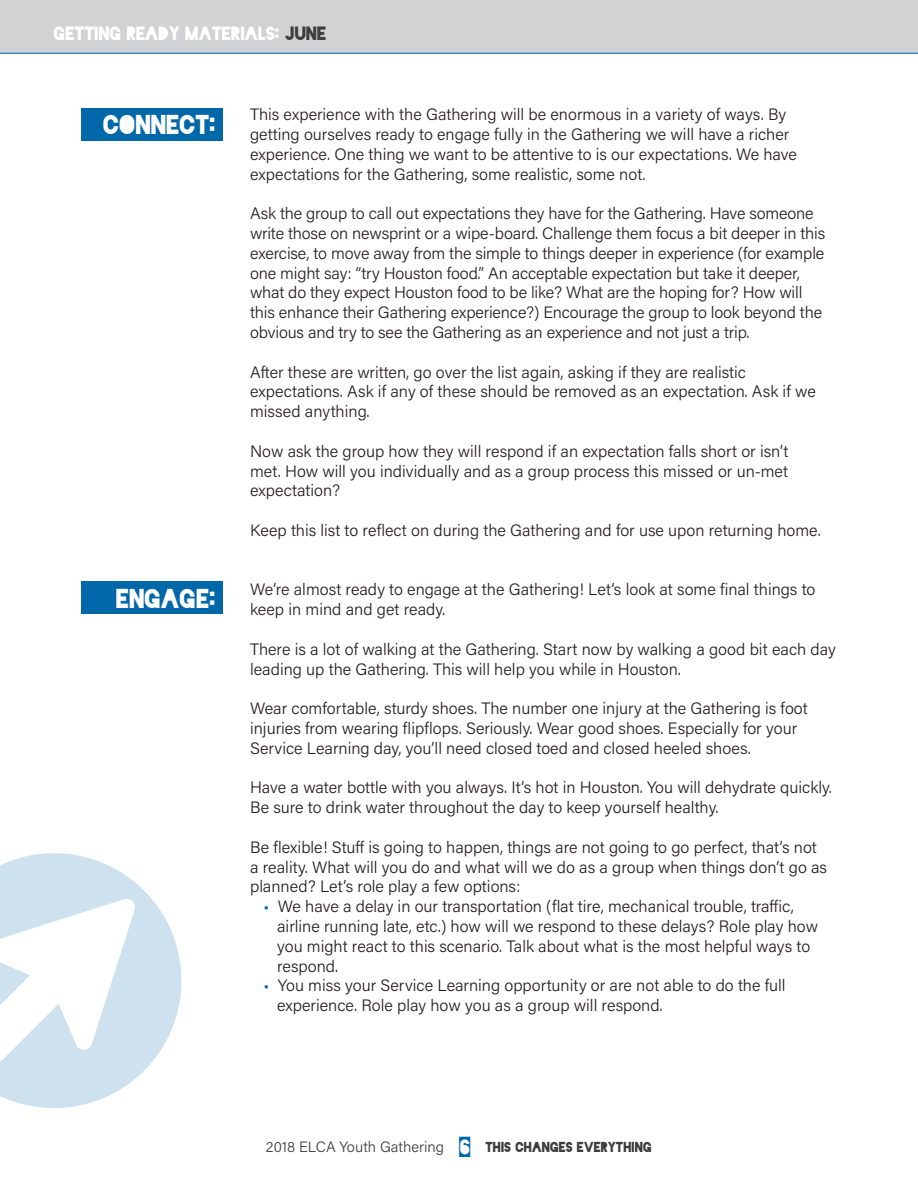
<style>
.page{position:relative;width:918px;height:1188px;background:#fff}
.page>*{position:absolute;margin:0;border:0;box-sizing:border-box;transform-origin:0 0}
.t1{font:25.5px "Blackout Midnight";color:#fff}
.t2{font:18px "Blackout Midnight";color:#fff}
.t3{font:300 16.5px/19.8px "Acumin Pro";color:#231f20}
.t4{font:300 15px "Acumin Pro";color:#3e3e3f}
.s1{color:#3e3e3f}
.s2{color:#0068a9}
.s3{font-family:"Blackout 2 AM";font-weight:400;font-size:24px;color:#0068a9}
.s4{font-family:"Blackout Midnight";font-weight:400;font-size:13.5px}
</style>
<div class="page">
<div style="left:0;top:0;width:918px;height:54px;background:#d1d2d4"></div>
<div style="left:81px;top:582px;width:142px;height:32px;background:#0068a9"></div>
<div style="left:81px;top:108px;width:142px;height:32px;background:#0068a9"></div>
<svg style="left:0;top:853px;width:181px;height:255px;fill:#cde1ee"></svg>
<svg style="left:0;top:898px;width:136px;height:165px"></svg>
<p class="t2" style="left:54px;top:26px;width:274px">GETTING READY MATERIALS: <span class="s1">JUNE</span></p>
<h1 class="t1" style="left:104px;top:114px;width:114px">CONNECT:</h1>
<h1 class="t1" style="left:117px;top:588px;width:102px">ENGAGE:</h1>
<p class="t3" style="left:250px;top:104px;width:548px">This experience with the Gathering will be enormous in a variety of ways. By getting ourselves ready to engage fully in the Gathering we will have a richer experience. One thing we want to be attentive to is our expectations. We have expectations for the Gathering, some realistic, some not.</p>
<p class="t3" style="left:250px;top:203px;width:577px">Ask the group to call out expectations they have for the Gathering. Have someone write those on newsprint or a wipe-board. Challenge them focus a bit deeper in this exercise, to move away from the simple to things deeper in experience (for example one might say: “try Houston food.” An acceptable expectation but take it deeper, what do they expect Houston food to be like? What are the hoping for? How will this enhance their Gathering experience?) Encourage the group to look beyond the obvious and try to see the Gathering as an experience and not just a trip.</p>
<p class="t3" style="left:250px;top:361px;width:567px">After these are written, go over the list again, asking if they are realistic expectations. Ask if any of these should be removed as an expectation. Ask if we missed anything.</p>
<p class="t3" style="left:250px;top:440px;width:540px;text-align:justify">Now ask the group how they will respond if an expectation falls short or isn’t met. How will you individually and as a group process this missed or un-met expectation?</p>
<p class="t3" style="left:250px;top:520px;width:572px">Keep this list to reflect on during the Gathering and for use upon returning home.</p>
<p class="t3" style="left:250px;top:579px;width:567px">We’re almost ready to engage at the Gathering! Let’s look at some final things to keep in mind and get ready.</p>
<p class="t3" style="left:250px;top:638px;width:587px">There is a lot of walking at the Gathering. Start now by walking a good bit each day leading up the Gathering. This will help you while in Houston.</p>
<p class="t3" style="left:250px;top:698px;width:559px">Wear comfortable, sturdy shoes. The number one injury at the Gathering is foot injuries from wearing flipflops. Seriously. Wear good shoes. Especially for your<br>Service Learning day, you’ll need closed toed and closed heeled shoes.</p>
<p class="t3" style="left:250px;top:777px;width:583px">Have a water bottle with you always. It’s hot in Houston. You will dehydrate quickly.<br>Be sure to drink water throughout the day to keep yourself healthy.</p>
<p class="t3" style="left:250px;top:836px;width:578px">Be flexible! Stuff is going to happen, things are not going to go perfect, that’s not a reality. What will you do and what will we do as a group when things don’t go as planned? Let’s role play a few options:</p>
<p class="t3" style="left:277px;top:896px;width:543px;text-indent:-13px"><span class="s2">•</span> We have a delay in our transportation (flat tire, mechanical trouble, traffic, airline running late, etc.) how will we respond to these delays? Role play how you might react to this scenario. Talk about what is the most helpful ways to respond.</p>
<p class="t3" style="left:277px;top:975px;width:510px;text-indent:-13px"><span class="s2">•</span> You miss your Service Learning opportunity or are not able to do the full experience. Role play how you as a group will respond.</p>
<p class="t4" style="left:266px;top:1136px;width:388px">2018 ELCA Youth Gathering <span class="s3">6</span> <span class="s4">THIS CHANGES EVERYTHING</span></p>
</div>
